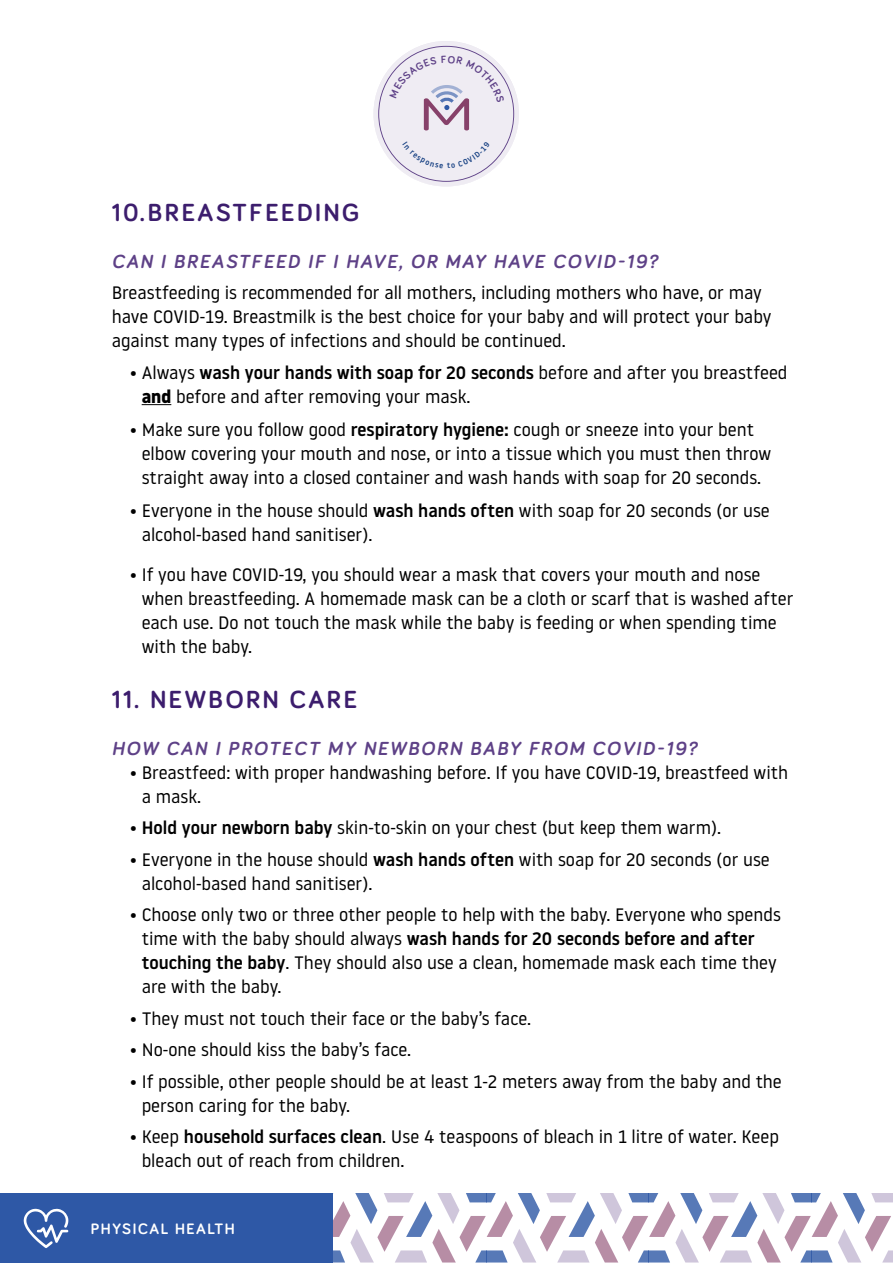
<style>
.page{position:relative;width:893px;height:1263px;background:#fff}
.page>*{position:absolute;margin:0;border:0;box-sizing:border-box;transform-origin:0 0}
.t1{font:700 25.5px "Bariol";letter-spacing:.1em;color:#3c1d6d}
.t2{font:italic 700 19.5px "Bariol";letter-spacing:.1em;color:#5e4187}
.t3{font:18px/24px "Noway";color:#000}
.t4{font:700 15.6px "Bariol";letter-spacing:.1em;color:#fff}
.s1{font-weight:500}
.s2{font-weight:700}
</style>
<div class="page">
<svg style="left:142px;top:404px;width:29px;height:1px"></svg>
<svg style="left:333px;top:1194px;width:560px;height:69px"></svg>
<div style="left:373px;top:41px;width:146px;height:145px;background:#efecf3;border-radius:50%"></div>
<div style="left:0;top:1193px;width:333px;height:70px;background:#2e58a6"></div>
<svg style="left:24px;top:1208px;width:44px;height:40px"></svg>
<svg style="left:378px;top:46px;width:136px;height:136px"></svg>
<h1 class="t1" style="left:112px;top:195px;width:249px">10.BREASTFEEDING</h1>
<p class="t2" style="left:112px;top:248px;width:547px">CAN I BREASTFEED IF I HAVE, OR MAY HAVE COVID-19?</p>
<p class="t3" style="left:112px;top:280px;width:661px">Breastfeeding is recommended for all mothers, including mothers who have, or may have COVID-19. Breastmilk is the best choice for your baby and will protect your baby against many types of infections and should be continued.</p>
<p class="t3" style="left:142px;top:360px;width:647px;text-indent:-12px">• Always <span class="s1">wash your hands with soap for 20 seconds</span> before and after you breastfeed <span class="s2">and</span> before and after removing your mask.</p>
<p class="t3" style="left:142px;top:417px;width:631px;text-indent:-12px">• Make sure you follow good <span class="s1">respiratory hygiene:</span> cough or sneeze into your bent elbow covering your mouth and nose, or into a tissue which you must then throw straight away into a closed container and wash hands with soap for 20 seconds.</p>
<p class="t3" style="left:142px;top:498px;width:630px;text-indent:-12px">• Everyone in the house should <span class="s1">wash hands often</span> with soap for 20 seconds (or use alcohol-based hand sanitiser).</p>
<p class="t3" style="left:142px;top:562px;width:653px;text-indent:-12px">• If you have COVID-19, you should wear a mask that covers your mouth and nose when breastfeeding. A homemade mask can be a cloth or scarf that is washed after each use. Do not touch the mask while the baby is feeding or when spending time with the baby.</p>
<h1 class="t1" style="left:112px;top:682px;width:247px">11. NEWBORN CARE</h1>
<p class="t2" style="left:112px;top:735px;width:587px">HOW CAN I PROTECT MY NEWBORN BABY FROM COVID-19?</p>
<p class="t3" style="left:142px;top:760px;width:648px;text-indent:-12px">• Breastfeed: with proper handwashing before. If you have COVID-19, breastfeed with a mask.</p>
<p class="t3" style="left:130px;top:815px;width:593px">• <span class="s1">Hold your newborn baby</span> skin-to-skin on your chest (but keep them warm).</p>
<p class="t3" style="left:142px;top:847px;width:630px;text-indent:-12px">• Everyone in the house should <span class="s1">wash hands often</span> with soap for 20 seconds (or use alcohol-based hand sanitiser).</p>
<p class="t3" style="left:142px;top:902px;width:641px;text-indent:-12px">• Choose only two or three other people to help with the baby. Everyone who spends time with the baby should always <span class="s1">wash hands for 20 seconds before and after touching the baby</span>. They should also use a clean, homemade mask each time they are with the baby.</p>
<p class="t3" style="left:130px;top:1006px;width:403px">• They must not touch their face or the baby’s face.</p>
<p class="t3" style="left:130px;top:1037px;width:283px">• No-one should kiss the baby’s face.</p>
<p class="t3" style="left:142px;top:1069px;width:642px;text-indent:-12px">• If possible, other people should be at least 1-2 meters away from the baby and the person caring for the baby.</p>
<p class="t3" style="left:142px;top:1124px;width:639px;text-indent:-12px">• Keep <span class="s1">household surfaces clean</span>. Use 4 teaspoons of bleach in 1 litre of water. Keep bleach out of reach from children.</p>
<p class="t4" style="left:91px;top:1218px;width:146px">PHYSICAL HEALTH</p>
</div>
